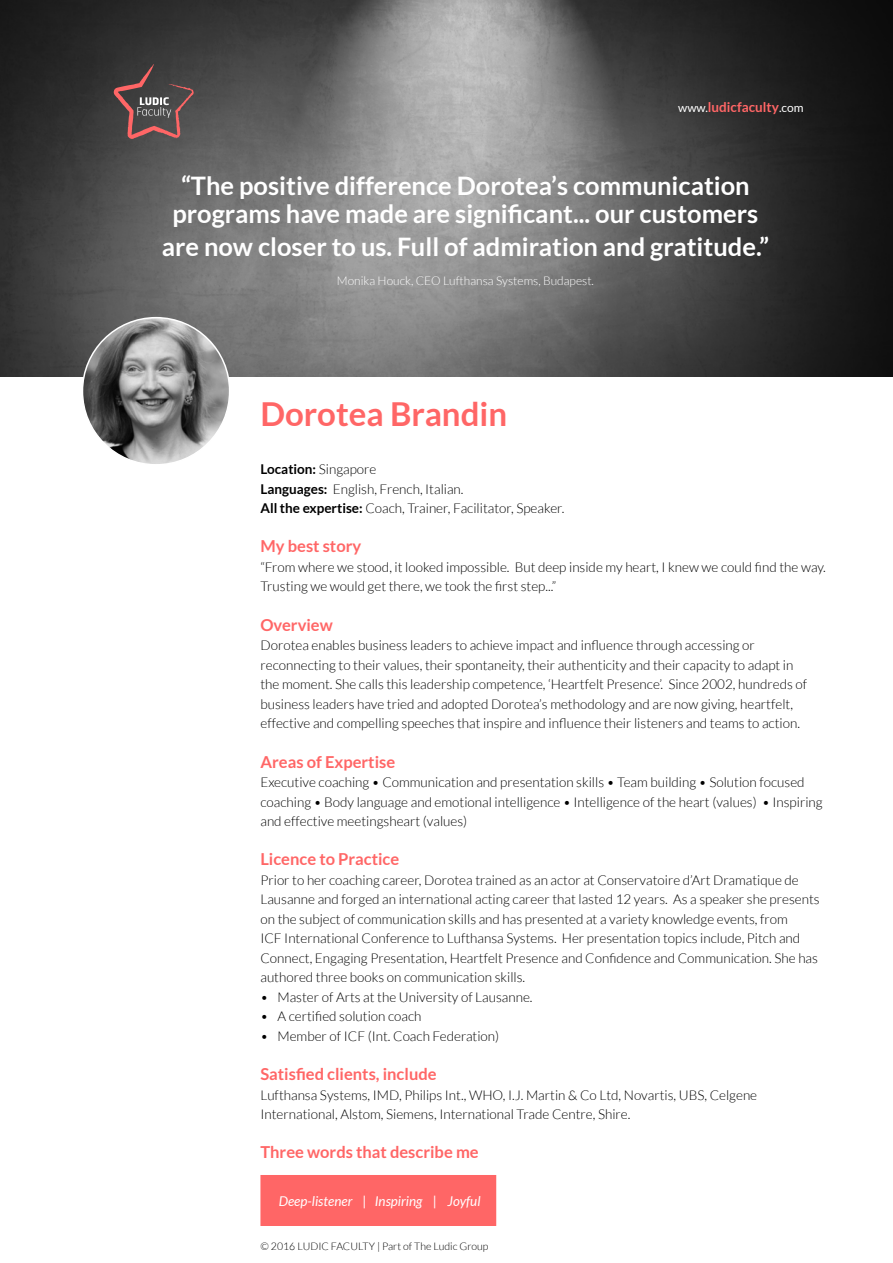
<style>
.page{position:relative;width:893px;height:1263px;background:#fff}
.page>*{position:absolute;margin:0;border:0;box-sizing:border-box;transform-origin:0 0}
.t1{font:700 33px "Lato";color:#f66}
.t2{font:700 25.5px/28.5px "Lato";color:#fff;text-align:center}
.t3{font:700 16.5px "Lato";color:#f66}
.t4{font:300 13.5px/19.5px "Lato";color:#000}
.t5{font:italic 13.5px "Lato";color:#fff}
.t6{font:700 13.5px "Lato";color:#f66}
.t7{font:300 12px "Lato";color:#fff}
.t8{font:300 10.5px "Lato";color:#000}
.s1{font-weight:400;font-size:12px;color:#fff}
.s2{font-weight:700}
</style>
<div class="page">
<img style="left:0;top:0;width:893px;height:377px">
<div style="left:260px;top:1175px;width:236px;height:51px;background:#f66"></div>
<img style="left:82px;top:318px;width:148px;height:147px;border-radius:74px">
<svg style="left:114px;top:64px;width:81px;height:75px;background:#604d4d"></svg>
<p class="t6" style="left:678px;top:100px;width:127px"><span class="s1">www.</span>ludicfaculty<span class="s1">.com</span></p>
<h2 class="t2" style="left:172px;top:171px;width:587px">“The positive difference Dorotea’s communication programs have made are significant... our customers</h2>
<h2 class="t2" style="left:162px;top:232px;width:609px">are now closer to us. Full of admiration and gratitude.”</h2>
<p class="t7" style="left:337px;top:274px;width:259px">Monika Houck, CEO Lufthansa Systems, Budapest.</p>
<h1 class="t1" style="left:260px;top:395px;width:248px">Dorotea Brandin</h1>
<p class="t4" style="left:260px;top:460px;width:305px"><span class="s2">Location:</span> Singapore<br><span class="s2">Languages:</span> English, French, Italian.<br><span class="s2">All the expertise:</span> Coach, Trainer, Facilitator, Speaker.</p>
<p class="t3" style="left:260px;top:537px;width:102px">My best story</p>
<p class="t4" style="left:260px;top:557px;width:567px">“From where we stood, it looked impossible. But deep inside my heart, I knew we could find the way.<br>Trusting we would get there, we took the first step...”</p>
<p class="t3" style="left:260px;top:615px;width:74px">Overview</p>
<p class="t4" style="left:260px;top:636px;width:548px">Dorotea enables business leaders to achieve impact and influence through accessing or reconnecting to their values, their spontaneity, their authenticity and their capacity to adapt in the moment. She calls this leadership competence, ‘Heartfelt Presence’. Since 2002, hundreds of business leaders have tried and adopted Dorotea’s methodology and are now giving, heartfelt, effective and compelling speeches that inspire and influence their listeners and teams to action.</p>
<p class="t3" style="left:260px;top:752px;width:136px">Areas of Expertise</p>
<p class="t4" style="left:260px;top:772px;width:564px">Executive coaching • Communication and presentation skills • Team building • Solution focused coaching • Body language and emotional intelligence • Intelligence of the heart (values) • Inspiring and effective meetingsheart (values)</p>
<p class="t3" style="left:260px;top:850px;width:140px">Licence to Practice</p>
<p class="t4" style="left:260px;top:870px;width:561px">Prior to her coaching career, Dorotea trained as an actor at Conservatoire d’Art Dramatique de Lausanne and forged an international acting career that lasted 12 years. As a speaker she presents on the subject of communication skills and has presented at a variety knowledge events, from<br>ICF International Conference to Lufthansa Systems. Her presentation topics include, Pitch and Connect, Engaging Presentation, Heartfelt Presence and Confidence and Communication. She has authored three books on communication skills.</p>
<p class="t4" style="left:260px;top:987px;width:274px">• Master of Arts at the University of Lausanne.</p>
<p class="t4" style="left:260px;top:1007px;width:163px">• A certified solution coach</p>
<p class="t4" style="left:260px;top:1026px;width:240px">• Member of ICF (Int. Coach Federation)</p>
<p class="t3" style="left:260px;top:1065px;width:178px">Satisfied clients, include</p>
<p class="t4" style="left:260px;top:1085px;width:498px">Lufthansa Systems, IMD, Philips Int., WHO, I.J. Martin &amp; Co Ltd, Novartis, UBS, Celgene<br>International, Alstom, Siemens, International Trade Centre, Shire.</p>
<p class="t3" style="left:260px;top:1143px;width:220px">Three words that describe me</p>
<p class="t5" style="left:279px;top:1194px;width:203px">Deep-listener | Inspiring | Joyful</p>
<p class="t8" style="left:260px;top:1241px;width:230px">© 2016 LUDIC FACULTY | Part of The Ludic Group</p>
</div>
